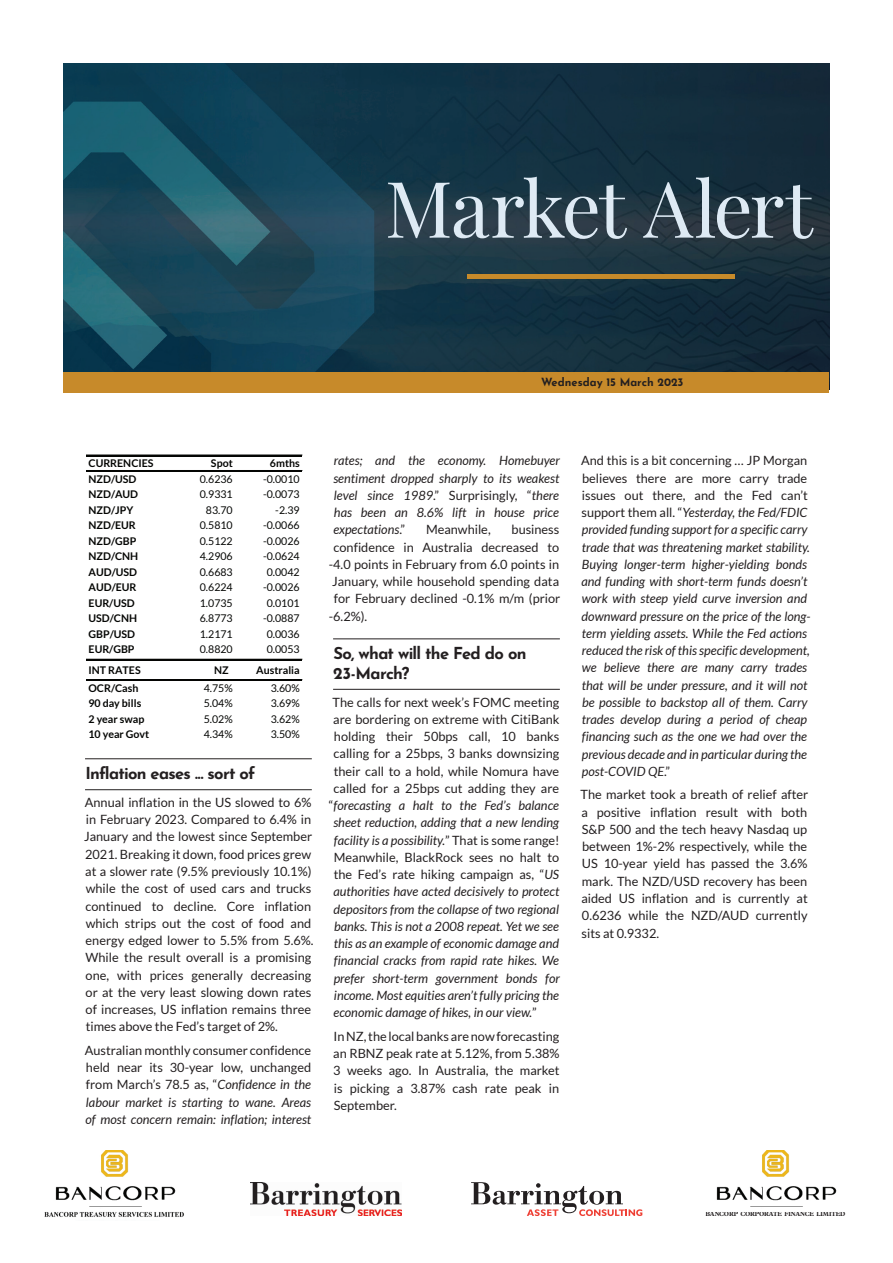
<style>
.page{position:relative;width:893px;height:1263px;background:#fff}
.page>*{position:absolute;margin:0;border:0;box-sizing:border-box;transform-origin:0 0}
.t1{font:78px "Playfair Display";letter-spacing:-.03em;color:#deeaf4}
.t2{font:700 16.5px/19.5px "Josefin Sans";letter-spacing:-.045em;color:#231f20}
.t3{font:italic 12.75px/17.2px "Lato";color:#231f20;text-align:justify}
.t4{font:12.75px/17.2px "Lato";color:#231f20;text-align:justify}
.t5{font:700 11.25px "Josefin Sans";color:#231f20}
.t6{font:10.65px "Lato";color:#040503}
.t7{font:700 10.65px "Lato";color:#040503}
.t8{font:700 6.45px "Plantin Std";letter-spacing:-.01em;color:#231f20;scale:.93 1}
.s1{font-style:normal}
.s2{font-style:italic}
</style>
<div class="page">
<hr style="left:85px;top:758px;width:227px;height:1px;background:#231f20">
<hr style="left:85px;top:789px;width:227px;height:1px;background:#231f20">
<hr style="left:86px;top:455px;width:216px;height:1px;background:#040503">
<hr style="left:86px;top:470px;width:216px;height:1px;background:#040503">
<hr style="left:86px;top:659px;width:216px;height:1px;background:#040503">
<hr style="left:86px;top:679px;width:216px;height:1px;background:#040503">
<hr style="left:86px;top:680px;width:216px;height:1px;background:#040503">
<hr style="left:333px;top:638px;width:227px;height:1px;background:#231f20">
<hr style="left:333px;top:689px;width:227px;height:1px;background:#231f20">
<img style="left:44px;top:1150px;width:140px;height:67px">
<img style="left:251px;top:1182px;width:151px;height:33px">
<img style="left:716px;top:1150px;width:121px;height:57px">
<img style="left:64px;top:64px;width:765px;height:308px">
<div style="left:64px;top:372px;width:765px;height:21px;background:#c78a2a"></div>
<hr style="left:467px;top:275px;width:268px;height:4px;background:#c78a2a">
<svg style="left:471px;top:1182px;width:171px;height:34px"></svg>
<h1 class="t1" style="left:385px;top:148px;width:429px">Market Alert</h1>
<p class="t5" style="left:541px;top:372px;width:144px">Wednesday 15 March 2023</p>
<p class="t7" style="left:89px;top:457px;width:67px">CURRENCIES</p>
<p class="t7" style="left:211px;top:457px;width:23px">Spot</p>
<p class="t7" style="left:270px;top:457px;width:31px">6mths</p>
<p class="t7" style="left:89px;top:473px;width:49px">NZD/USD</p>
<p class="t6" style="left:200px;top:473px;width:34px">0.6236</p>
<p class="t6" style="left:263px;top:473px;width:38px">-0.0010</p>
<p class="t7" style="left:89px;top:488px;width:51px">NZD/AUD</p>
<p class="t6" style="left:200px;top:488px;width:34px">0.9331</p>
<p class="t6" style="left:263px;top:488px;width:38px">-0.0073</p>
<p class="t7" style="left:89px;top:504px;width:46px">NZD/JPY</p>
<p class="t6" style="left:206px;top:504px;width:28px">83.70</p>
<p class="t6" style="left:275px;top:504px;width:26px">-2.39</p>
<p class="t7" style="left:89px;top:519px;width:49px">NZD/EUR</p>
<p class="t6" style="left:200px;top:519px;width:34px">0.5810</p>
<p class="t6" style="left:263px;top:519px;width:38px">-0.0066</p>
<p class="t7" style="left:89px;top:535px;width:49px">NZD/GBP</p>
<p class="t6" style="left:200px;top:535px;width:34px">0.5122</p>
<p class="t6" style="left:263px;top:535px;width:38px">-0.0026</p>
<p class="t7" style="left:89px;top:550px;width:51px">NZD/CNH</p>
<p class="t6" style="left:200px;top:550px;width:34px">4.2906</p>
<p class="t6" style="left:263px;top:550px;width:38px">-0.0624</p>
<p class="t7" style="left:89px;top:566px;width:50px">AUD/USD</p>
<p class="t6" style="left:200px;top:566px;width:34px">0.6683</p>
<p class="t6" style="left:267px;top:566px;width:34px">0.0042</p>
<p class="t7" style="left:89px;top:581px;width:49px">AUD/EUR</p>
<p class="t6" style="left:200px;top:581px;width:34px">0.6224</p>
<p class="t6" style="left:263px;top:581px;width:38px">-0.0026</p>
<p class="t7" style="left:89px;top:597px;width:48px">EUR/USD</p>
<p class="t6" style="left:200px;top:597px;width:34px">1.0735</p>
<p class="t6" style="left:267px;top:597px;width:34px">0.0101</p>
<p class="t7" style="left:89px;top:612px;width:50px">USD/CNH</p>
<p class="t6" style="left:200px;top:612px;width:34px">6.8773</p>
<p class="t6" style="left:263px;top:612px;width:38px">-0.0887</p>
<p class="t7" style="left:89px;top:627px;width:48px">GBP/USD</p>
<p class="t6" style="left:200px;top:628px;width:34px">1.2171</p>
<p class="t6" style="left:267px;top:628px;width:34px">0.0036</p>
<p class="t7" style="left:89px;top:643px;width:47px">EUR/GBP</p>
<p class="t6" style="left:200px;top:643px;width:34px">0.8820</p>
<p class="t6" style="left:267px;top:643px;width:34px">0.0053</p>
<p class="t7" style="left:89px;top:664px;width:54px">INT RATES</p>
<p class="t7" style="left:214px;top:664px;width:16px">NZ</p>
<p class="t7" style="left:256px;top:664px;width:45px">Australia</p>
<p class="t7" style="left:89px;top:682px;width:51px">OCR/Cash</p>
<p class="t6" style="left:204px;top:682px;width:31px">4.75%</p>
<p class="t6" style="left:271px;top:682px;width:31px">3.60%</p>
<p class="t7" style="left:89px;top:697px;width:54px">90 day bills</p>
<p class="t6" style="left:204px;top:698px;width:31px">5.04%</p>
<p class="t6" style="left:271px;top:698px;width:31px">3.69%</p>
<p class="t7" style="left:89px;top:713px;width:57px">2 year swap</p>
<p class="t6" style="left:204px;top:713px;width:31px">5.02%</p>
<p class="t6" style="left:271px;top:713px;width:31px">3.62%</p>
<p class="t7" style="left:89px;top:728px;width:62px">10 year Govt</p>
<p class="t6" style="left:204px;top:729px;width:31px">4.34%</p>
<p class="t6" style="left:271px;top:729px;width:31px">3.50%</p>
<p class="t2" style="left:85px;top:761px;width:172px">Inflation eases ... sort of</p>
<p class="t4" style="left:84px;top:794px;width:231px;text-align:left">Annual inflation in the US slowed to 6% in February 2023. Compared to 6.4% in January and the lowest since September 2021. Breaking it down, food prices grew at a slower rate (9.5% previously 10.1%) while the cost of used cars and trucks continued to decline. Core inflation which strips out the cost of food and energy edged lower to 5.5% from 5.6%.<br>While the result overall is a promising one, with prices generally decreasing or at the very least slowing down rates of increases, US inflation remains three times above the Fed’s target of 2%.</p>
<p class="t3" style="left:85px;top:1042px;width:228px"><span class="s1">Australian monthly consumer confidence held near its 30-year low, unchanged from March’s 78.5 as, “</span>Confidence in the labour market is starting to wane. Areas of most concern remain: inflation; interest</p>
<p class="t3" style="left:333px;top:452px;width:228px">rates; and the economy. Homebuyer sentiment dropped sharply to its weakest level since 1989<span class="s1">.” Surprisingly, “</span>there has been an 8.6% lift in house price expectations<span class="s1">.”</span></p>
<p class="t4" style="left:426px;top:521px;width:66px">Meanwhile,</p>
<p class="t4" style="left:511px;top:521px;width:49px">business</p>
<p class="t4" style="left:334px;top:538px;width:227px">confidence in Australia decreased to</p>
<p class="t4" style="left:329px;top:555px;width:232px">-4.0 points in February from 6.0 points in</p>
<p class="t4" style="left:332px;top:573px;width:229px">January, while household spending data</p>
<p class="t4" style="left:334px;top:590px;width:228px">for February declined -0.1% m/m (prior</p>
<p class="t4" style="left:329px;top:607px;width:40px">-6.2%).</p>
<p class="t2" style="left:333px;top:641px;width:195px">So, what will the Fed do on<br>23-March?</p>
<p class="t4" style="left:333px;top:693px;width:228px">The calls for next week’s FOMC meeting</p>
<p class="t4" style="left:333px;top:710px;width:228px">are bordering on extreme with CitiBank</p>
<p class="t4" style="left:334px;top:728px;width:227px">holding their 50bps call, 10 banks</p>
<p class="t4" style="left:334px;top:745px;width:227px">calling for a 25bps, 3 banks downsizing</p>
<p class="t4" style="left:334px;top:762px;width:227px">their call to a hold, while Nomura have</p>
<p class="t4" style="left:334px;top:779px;width:227px">called for a 25bps cut adding they are</p>
<p class="t3" style="left:329px;top:797px;width:232px"><span class="s1">“</span>forecasting a halt to the Fed’s balance</p>
<p class="t3" style="left:333px;top:814px;width:227px">sheet reduction, adding that a new lending</p>
<p class="t3" style="left:334px;top:832px;width:227px">facility is a possibility.<span class="s1">” That is some range!</span></p>
<p class="t4" style="left:334px;top:848px;width:227px">Meanwhile, BlackRock sees no halt to</p>
<p class="t4" style="left:334px;top:866px;width:227px">the Fed’s rate hiking campaign as, “<span class="s2">US</span></p>
<p class="t3" style="left:333px;top:883px;width:228px">authorities have acted decisively to protect</p>
<p class="t3" style="left:334px;top:901px;width:227px">depositors from the collapse of two regional</p>
<p class="t3" style="left:334px;top:918px;width:227px">banks. This is not a 2008 repeat. Yet we see</p>
<p class="t3" style="left:334px;top:935px;width:227px">this as an example of economic damage and</p>
<p class="t3" style="left:334px;top:952px;width:227px">financial cracks from rapid rate hikes. We</p>
<p class="t3" style="left:334px;top:970px;width:228px">prefer short-term government bonds for</p>
<p class="t3" style="left:334px;top:987px;width:227px">income. Most equities aren’t fully pricing the</p>
<p class="t3" style="left:333px;top:1004px;width:205px">economic damage of hikes, in our view.<span class="s1">”</span></p>
<p class="t4" style="left:333px;top:1027px;width:228px">In NZ, the local banks are now forecasting an RBNZ peak rate at 5.12%, from 5.38% 3 weeks ago. In Australia, the market is picking a 3.87% cash rate peak in September.</p>
<p class="t3" style="left:581px;top:452px;width:231px;text-align:left"><span class="s1">And this is a bit concerning … JP Morgan believes there are more carry trade issues out there, and the Fed can’t support them all. “</span>Yesterday, the Fed/FDIC provided funding support for a specific carry trade that was threatening market stability.<br>Buying longer-term higher-yielding bonds and funding with short-term funds doesn’t work with steep yield curve inversion and downward pressure on the price of the long&shy;term yielding assets. While the Fed actions reduced the risk of this specific development, we believe there are many carry trades that will be under pressure, and it will not be possible to backstop all of them. Carry trades develop during a period of cheap financing such as the one we had over the previous decade and in particular during the post-COVID QE<span class="s1">.”</span></p>
<p class="t4" style="left:581px;top:786px;width:229px">The market took a breath of relief after a positive inflation result with both S&amp;P 500 and the tech heavy Nasdaq up between 1%-2% respectively, while the US 10-year yield has passed the 3.6% mark. The NZD/USD recovery has been aided US inflation and is currently at 0.6236 while the NZD/AUD currently sits at 0.9332.</p>
<p class="t8" style="left:705px;top:1210px;width:152px">BANCORP CORPORATE FINANCE LIMITED</p>
</div>
